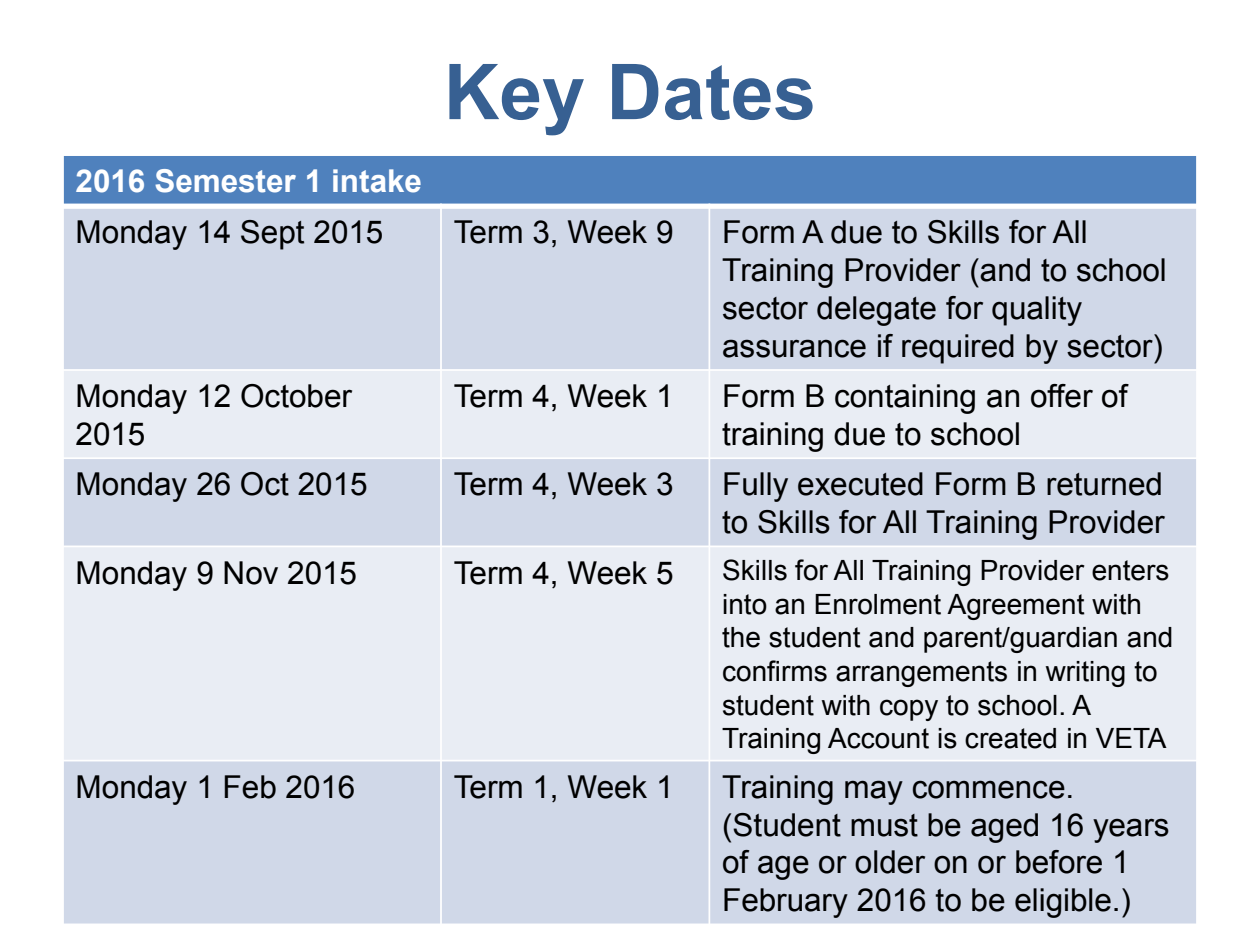
<style>
.page{position:relative;width:1260px;height:945px;background:#fff}
.page>*{position:absolute;margin:0;border:0;box-sizing:border-box;transform-origin:0 0}
.t1{font:700 77.17px "Arial";color:#376092}
.t2{font:31.5px/37.8px "Arial";color:#000}
.t3{font:700 31.5px "Arial";color:#fff}
.t4{font:28px/33.6px "Arial";color:#000}
</style>
<div class="page">
<div style="left:63px;top:155px;width:1134px;height:51px;background:#4f81bd"></div>
<div style="left:63px;top:206px;width:378px;height:164px;background:#d0d8e8"></div>
<div style="left:441px;top:206px;width:268px;height:164px;background:#d0d8e8"></div>
<div style="left:709px;top:206px;width:488px;height:164px;background:#d0d8e8"></div>
<div style="left:63px;top:370px;width:378px;height:88px;background:#e9edf4"></div>
<div style="left:441px;top:370px;width:268px;height:88px;background:#e9edf4"></div>
<div style="left:709px;top:370px;width:488px;height:88px;background:#e9edf4"></div>
<div style="left:63px;top:458px;width:378px;height:88px;background:#d0d8e8"></div>
<div style="left:441px;top:458px;width:268px;height:88px;background:#d0d8e8"></div>
<div style="left:709px;top:458px;width:488px;height:88px;background:#d0d8e8"></div>
<div style="left:63px;top:546px;width:378px;height:215px;background:#e9edf4"></div>
<div style="left:441px;top:546px;width:268px;height:215px;background:#e9edf4"></div>
<div style="left:709px;top:546px;width:488px;height:215px;background:#e9edf4"></div>
<div style="left:63px;top:761px;width:378px;height:163px;background:#d0d8e8"></div>
<div style="left:441px;top:761px;width:268px;height:163px;background:#d0d8e8"></div>
<div style="left:709px;top:761px;width:488px;height:163px;background:#d0d8e8"></div>
<hr style="left:440px;top:204px;width:2px;height:721px;background:#fff">
<hr style="left:709px;top:204px;width:1px;height:721px;background:#fff">
<div style="left:62px;top:204px;width:1136px;height:5px;background:#fff"></div>
<hr style="left:62px;top:369px;width:1136px;height:2px;background:#fff">
<hr style="left:62px;top:457px;width:1136px;height:2px;background:#fff">
<hr style="left:62px;top:546px;width:1136px;height:1px;background:#fff">
<hr style="left:62px;top:760px;width:1136px;height:1px;background:#fff">
<hr style="left:62px;top:154px;width:2px;height:771px;background:#fff">
<hr style="left:1196px;top:154px;width:2px;height:771px;background:#fff">
<hr style="left:62px;top:154px;width:1136px;height:2px;background:#fff">
<h1 class="t1" style="left:444px;top:38px;width:374px">Key Dates</h1>
<p class="t3" style="left:76px;top:159px;width:348px">2016 Semester 1 intake</p>
<p class="t2" style="left:76px;top:214px;width:309px">Monday 14 Sept 2015</p>
<p class="t2" style="left:454px;top:214px;width:221px">Term 3, Week 9</p>
<p class="t2" style="left:722px;top:214px;width:446px">Form A due to Skills for All<br>Training Provider (and to school sector delegate for quality assurance if required by sector)</p>
<p class="t2" style="left:76px;top:377px;width:278px">Monday 12 October<br>2015</p>
<p class="t2" style="left:454px;top:377px;width:221px">Term 4, Week 1</p>
<p class="t2" style="left:722px;top:377px;width:407px">Form B containing an offer of training due to school</p>
<p class="t2" style="left:76px;top:466px;width:293px">Monday 26 Oct 2015</p>
<p class="t2" style="left:454px;top:466px;width:221px">Term 4, Week 3</p>
<p class="t2" style="left:722px;top:466px;width:444px">Fully executed Form B returned to Skills for All Training Provider</p>
<p class="t2" style="left:76px;top:554px;width:283px">Monday 9 Nov 2015</p>
<p class="t2" style="left:454px;top:554px;width:221px">Term 4, Week 5</p>
<p class="t4" style="left:722px;top:554px;width:453px">Skills for All Training Provider enters into an Enrolment Agreement with the student and parent/guardian and confirms arrangements in writing to student with copy to school. A Training Account is created in VETA</p>
<p class="t2" style="left:76px;top:768px;width:281px">Monday 1 Feb 2016</p>
<p class="t2" style="left:454px;top:768px;width:221px">Term 1, Week 1</p>
<p class="t2" style="left:722px;top:768px;width:449px">Training may commence. (Student must be aged 16 years of age or older on or before 1<br>February 2016 to be eligible.)</p>
</div>
